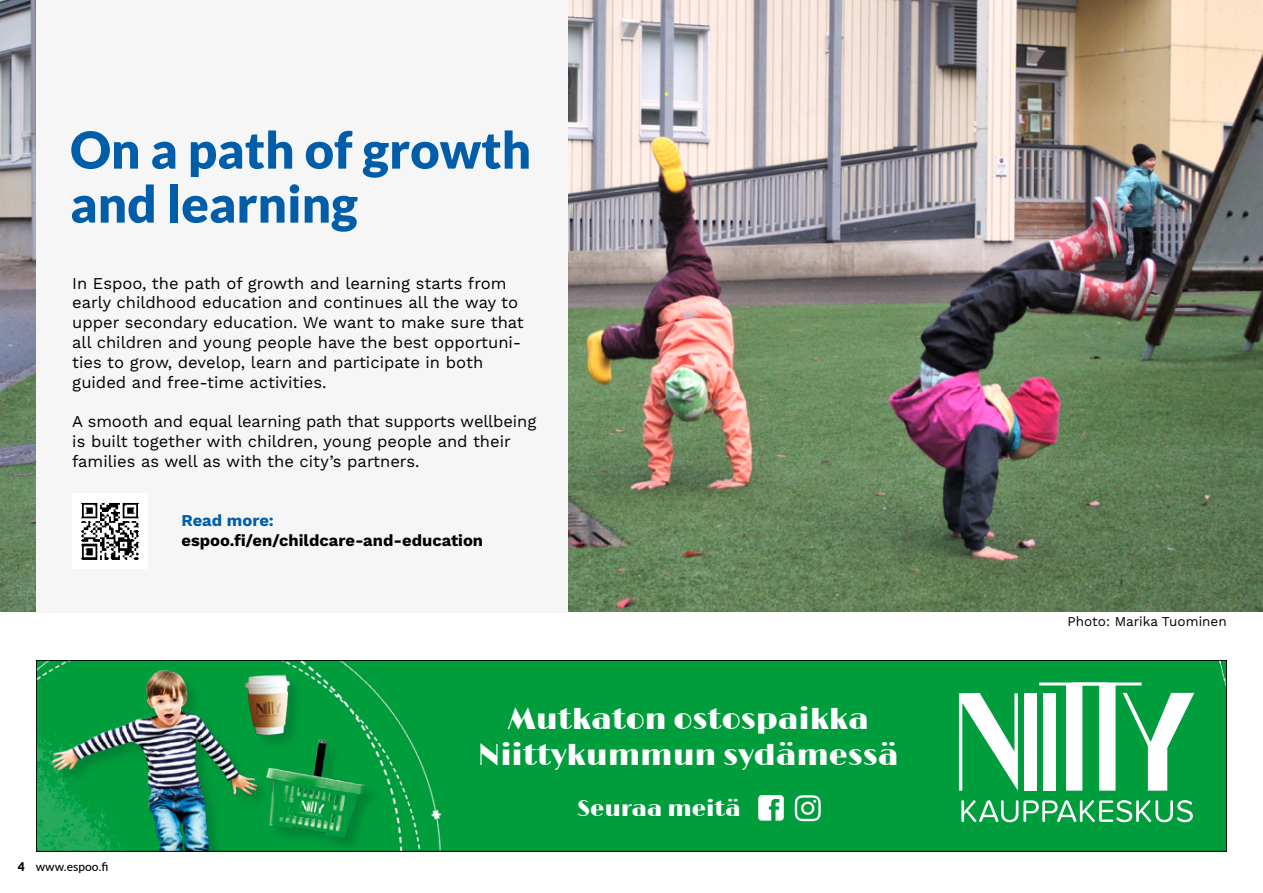
<style>
.page{position:relative;width:1263px;height:893px;background:#fff}
.page>*{position:absolute;margin:0;border:0;box-sizing:border-box;transform-origin:0 0}
._1_otsikko{font:900 51px/54px "Lato";color:#005da9}
.t1{font:30px/36px "Limelight";color:#fff;text-align:center}
.t2{font:22.5px "Limelight";color:#fff}
._2_leipis{font:16.5px/19.8px "Work Sans";color:#000}
._2_leipis-2{font:700 16.5px "Work Sans";color:#000}
.Paragraph_Style_2{font:700 16.5px "Work Sans";color:#005da9}
.krediitit{font:13.5px "Work Sans";color:#000}
.t3{font:500 12px "Lato";color:#000}
.s1{font-weight:900}
</style>
<div class="page">
<img style="left:568px;top:0;width:694px;height:611px">
<img style="left:0;top:0;width:36px;height:611px">
<div style="left:36px;top:0;width:532px;height:612px;background:#f7f6f7"></div>
<div style="left:320px;top:662px;width:905px;height:187px;background:#009d3d"></div>
<img style="left:38px;top:662px;width:201px;height:187px">
<img style="left:233px;top:662px;width:87px;height:101px">
<img style="left:239px;top:713px;width:162px;height:136px">
<svg style="left:959px;top:693px;width:59px;height:98px"></svg>
<div style="left:1024px;top:693px;width:13px;height:98px;background:#fff"></div>
<svg style="left:1039px;top:682px;width:155px;height:109px"></svg>
<svg style="left:961px;top:800px;width:232px;height:22px"></svg>
<svg style="left:795px;top:795px;width:26px;height:26px"></svg>
<svg style="left:758px;top:795px;width:26px;height:26px"></svg>
<div style="left:36px;top:660px;width:1191px;height:191px;border:1px solid #000"></div>
<img style="left:81px;top:503px;width:58px;height:57px">
<p class="_1_otsikko" style="left:70px;top:122px;width:462px">On a path of growth and learning</p>
<p class="_2_leipis" style="left:72px;top:274px;width:453px">In Espoo, the path of growth and learning starts from early childhood education and continues all the way to upper secondary education. We want to make sure that all children and young people have the best opportuni&shy;ties to grow, develop, learn and participate in both</p>
<p class="_2_leipis" style="left:72px;top:373px;width:256px">guided and free-time activities.</p>
<p class="_2_leipis" style="left:72px;top:412px;width:466px">A smooth and equal learning path that supports wellbeing is built together with children, young people and their families as well as with the city’s partners.</p>
<p class="Paragraph_Style_2" style="left:181px;top:511px;width:94px">Read more:</p>
<p class="_2_leipis-2" style="left:181px;top:531px;width:303px">espoo.fi/en/childcare-and-education</p>
<p class="t3" style="left:18px;top:858px;width:92px"><span class="s1">4</span> www.espoo.fi</p>
<p class="t1" style="left:478px;top:702px;width:422px">Mutkaton ostospaikka<br>Niittykummun sydämessä</p>
<p class="t2" style="left:577px;top:795px;width:165px">Seuraa meitä</p>
<p class="krediitit" style="left:1067px;top:613px;width:161px">Photo: Marika Tuominen</p>
</div>
